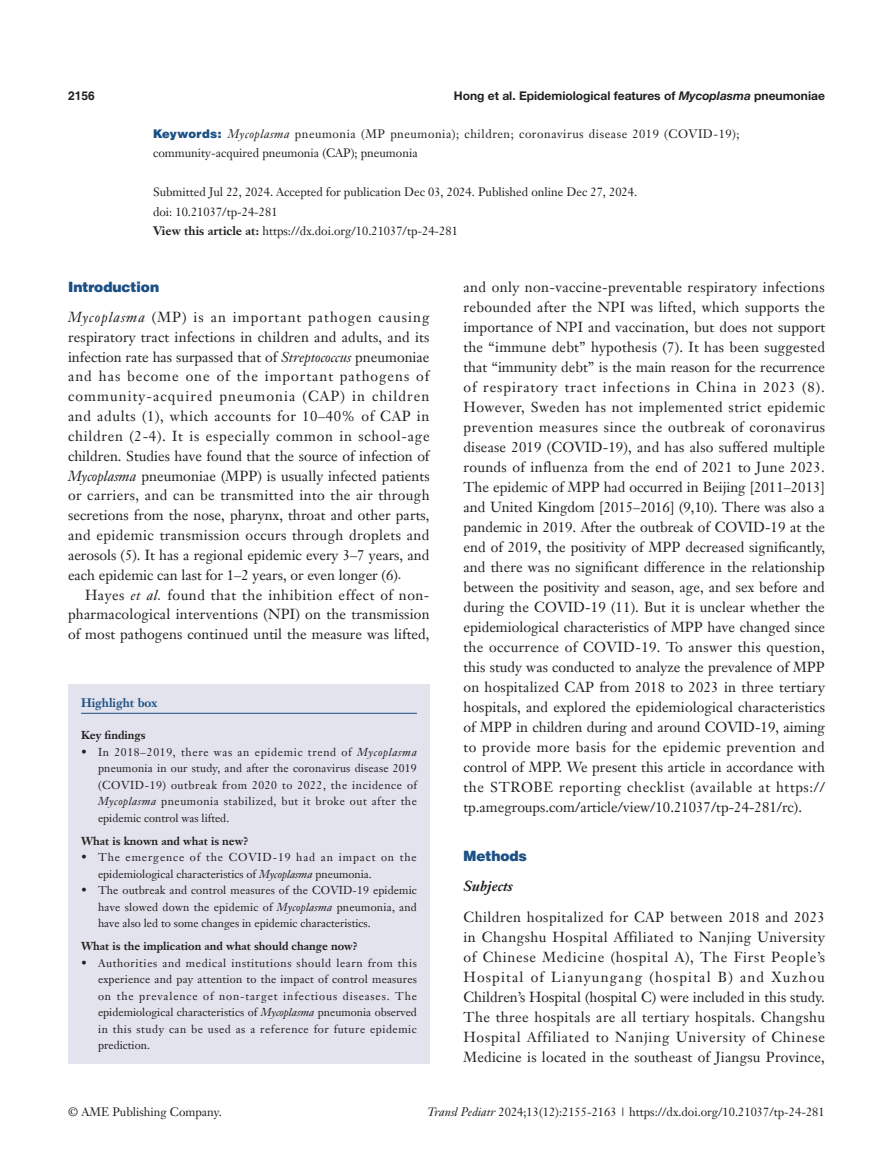
<style>
.page{position:relative;width:893px;height:1170px;background:#fff}
.page>*{position:absolute;margin:0;border:0;box-sizing:border-box;transform-origin:0 0}
.t1{font:14.25px/20px "Janson Text LT";letter-spacing:.005em;color:#231f20;text-align:justify}
._1ji-zhengti{font:900 14.25px "Helvetica";color:#1c5085}
._2ji-zhengti{font:italic 700 14.25px "Janson Text LT";color:#231f20}
._1ji-6_5{font:900 14.25px "Helvetica";color:#1c5085}
.A-Keywords{font:12px/19.5px "Janson Text LT";letter-spacing:.045em;color:#231f20}
.A-Keywords-2{font:12px "Janson Text LT";color:#231f20}
.A-time{font:12px "Janson Text LT";color:#231f20}
.A-View_this_article{font:12px "Janson Text LT";color:#231f20}
.t2{font:700 12px "Helvetica Neue LT Pro";color:#231f20}
.A-doi{font:12px "Janson Text LT";color:#231f20}
.Cite{font:700 12px "Janson Text LT";color:#1c5085}
.t3{font:700 12px "Helvetica";color:#231f20}
.box-zhengwen{font:11.25px/16.5px "Janson Text LT";color:#231f20;text-align:justify}
.box-biaoti-1_5mm{font:700 11.25px "Janson Text LT";color:#231f20}
.box-biaoti{font:700 11.25px "Janson Text LT";color:#231f20}
.s1{font-style:italic}
.s2{font-family:"Helvetica AME";color:#1c5085}
.s3{font-weight:700}
.s4{font-family:"Times New Roman"}
</style>
<div class="page">
<div style="left:68px;top:683px;width:362px;height:380px;background:#e2e3ec"></div>
<hr style="left:81px;top:712px;width:336px;height:1px;background:#1c5085">
<p class="t3" style="left:68px;top:88px;width:28px">2156</p>
<p class="t2" style="left:454px;top:88px;width:373px">Hong et al. Epidemiological features of <span class="s1">Mycoplasma</span> pneumoniae</p>
<p class="A-Keywords" style="left:153px;top:124px;width:588px"><span class="s2">Keywords:</span> <span class="s1">Mycoplasma</span> pneumonia (MP pneumonia); children; coronavirus disease 2019 (COVID-19); community-acquired pneumonia (CAP); pneumonia</p>
<p class="A-time" style="left:153px;top:185px;width:486px">Submitted Jul 22, 2024. Accepted for publication Dec 03, 2024. Published online Dec 27, 2024.</p>
<p class="A-doi" style="left:153px;top:204px;width:126px">doi: 10.21037/tp-24-281</p>
<p class="A-View_this_article" style="left:153px;top:224px;width:306px"><span class="s3">View this article at:</span> https://dx.doi.org/10.21037/tp-24-281</p>
<p class="_1ji-zhengti" style="left:68px;top:278px;width:93px">Introduction</p>
<p class="t1" style="left:68px;top:307px;width:363px"><span class="s1">Mycoplasma</span> (MP) is an important pathogen causing respiratory tract infections in children and adults, and its infection rate has surpassed that of <span class="s1">Streptococcus</span> pneumoniae and has become one of the important pathogens of community-acquired pneumonia (CAP) in children and adults (1), which accounts for 10–40% of CAP in children (2-4). It is especially common in school-age children. Studies have found that the source of infection of <span class="s1">Mycoplasma</span> pneumoniae (MPP) is usually infected patients or carriers, and can be transmitted into the air through secretions from the nose, pharynx, throat and other parts, and epidemic transmission occurs through droplets and aerosols (5). It has a regional epidemic every 3–7 years, and each epidemic can last for 1–2 years, or even longer (6)<span class="s4">.</span></p>
<p class="t1" style="left:68px;top:584px;width:363px;text-indent:17px">Hayes <span class="s1">et al.</span> found that the inhibition effect of non&shy;pharmacological interventions (NPI) on the transmission of most pathogens continued until the measure was lifted,</p>
<p class="Cite" style="left:81px;top:695px;width:78px">Highlight box</p>
<p class="box-biaoti" style="left:81px;top:728px;width:66px">Key findings</p>
<p class="box-zhengwen" style="left:98px;top:743px;width:321px;text-indent:-17px">• In 2018–2019, there was an epidemic trend of <span class="s1">Mycoplasma </span>pneumonia in our study, and after the coronavirus disease 2019 (COVID-19) outbreak from 2020 to 2022, the incidence of <span class="s1">Mycoplasma</span> pneumonia stabilized, but it broke out after the epidemic control was lifted.</p>
<p class="box-biaoti-1_5mm" style="left:81px;top:833px;width:169px">What is known and what is new?</p>
<p class="box-zhengwen" style="left:98px;top:849px;width:320px;text-indent:-17px">• The emergence of the COVID-19 had an impact on the epidemiological characteristics of <span class="s1">Mycoplasma</span> pneumonia.</p>
<p class="box-zhengwen" style="left:98px;top:882px;width:320px;text-indent:-17px">• The outbreak and control measures of the COVID-19 epidemic have slowed down the epidemic of <span class="s1">Mycoplasma</span> pneumonia, and have also led to some changes in epidemic characteristics.</p>
<p class="box-biaoti-1_5mm" style="left:81px;top:938px;width:278px">What is the implication and what should change now?</p>
<p class="box-zhengwen" style="left:98px;top:954px;width:321px;text-indent:-17px">• Authorities and medical institutions should learn from this experience and pay attention to the impact of control measures on the prevalence of non-target infectious diseases. The epidemiological characteristics of <span class="s1">Mycoplasma</span> pneumonia observed in this study can be used as a reference for future epidemic prediction.</p>
<p class="t1" style="left:463px;top:277px;width:363px">and only non-vaccine-preventable respiratory infections rebounded after the NPI was lifted, which supports the importance of NPI and vaccination, but does not support the “immune debt” hypothesis (7). It has been suggested that “immunity debt” is the main reason for the recurrence of respiratory tract infections in China in 2023 (8).<br>However, Sweden has not implemented strict epidemic prevention measures since the outbreak of coronavirus disease 2019 (COVID-19), and has also suffered multiple rounds of influenza from the end of 2021 to June 2023.<br>The epidemic of MPP had occurred in Beijing [2011–2013] and United Kingdom [2015–2016] (9,10). There was also a pandemic in 2019. After the outbreak of COVID-19 at the end of 2019, the positivity of MPP decreased significantly, and there was no significant difference in the relationship between the positivity and season, age, and sex before and during the COVID-19 (11). But it is unclear whether the epidemiological characteristics of MPP have changed since the occurrence of COVID-19. To answer this question, this study was conducted to analyze the prevalence of MPP on hospitalized CAP from 2018 to 2023 in three tertiary hospitals, and explored the epidemiological characteristics of MPP in children during and around COVID-19, aiming to provide more basis for the epidemic prevention and control of MPP. We present this article in accordance with the STROBE reporting checklist (available at https:// tp.amegroups.com/article/view/10.21037/tp-24-281/rc).</p>
<p class="_1ji-6_5" style="left:463px;top:847px;width:65px">Methods</p>
<p class="_2ji-zhengti" style="left:463px;top:877px;width:51px">Subjects</p>
<p class="t1" style="left:463px;top:906px;width:363px">Children hospitalized for CAP between 2018 and 2023 in Changshu Hospital Affiliated to Nanjing University of Chinese Medicine (hospital A), The First People’s Hospital of Lianyungang (hospital B) and Xuzhou Children’s Hospital (hospital C) were included in this study.<br>The three hospitals are all tertiary hospitals. Changshu Hospital Affiliated to Nanjing University of Chinese Medicine is located in the southeast of Jiangsu Province,</p>
<p class="A-Keywords-2" style="left:68px;top:1104px;width:155px">© AME Publishing Company.</p>
<p class="A-Keywords-2" style="left:428px;top:1104px;width:399px"><span class="s1">Transl Pediatr</span> 2024;13(12):2155-2163 | https://dx.doi.org/10.21037/tp-24-281</p>
</div>
